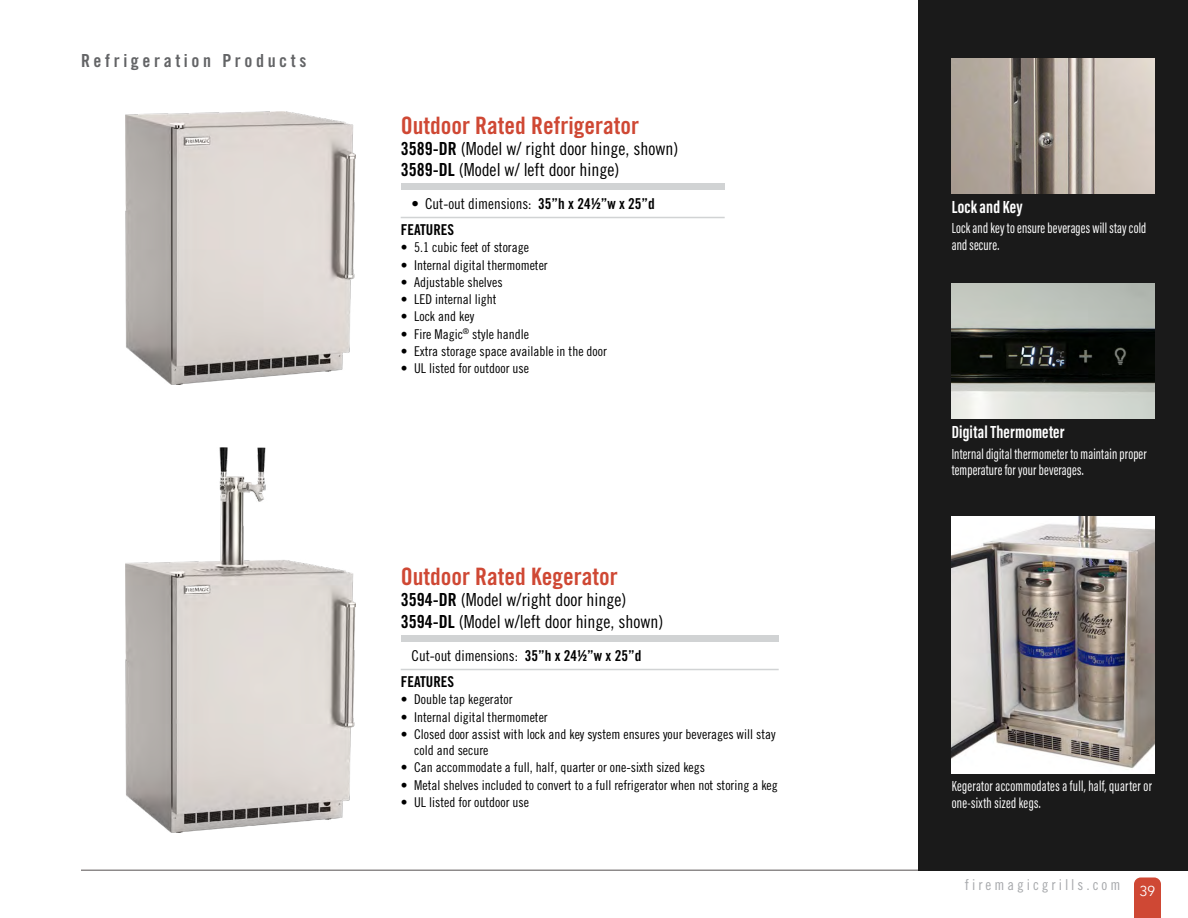
<style>
.page{position:relative;width:1188px;height:918px;background:#fff}
.page>*{position:absolute;margin:0;border:0;box-sizing:border-box;transform-origin:0 0}
.t1{font:24px "Trade Gothic LT Std Bd Cn 20";color:#cf4834}
.t2{font:18px/21px "Trade Gothic LT Std Cn 18";color:#000}
.t3{font:700 18px "Acumin Pro Extra Cond";letter-spacing:.01em;color:#fff}
.t4{font:18px "Trade Gothic LT Std Bd Cn 20";letter-spacing:.2em;color:#636466}
.t5{font:15px/16.5px "Acumin Pro Extra Cond";letter-spacing:.015em;color:#fff}
.t6{font:15px "Trade Gothic LT Std Cn 18";color:#000}
.t7{font:15px "Trade Gothic LT Std Cn 18";letter-spacing:.2em;color:#a7a9ac}
.t8{font:15px "Trade Gothic LT Std Bd Cn 20";color:#000}
.t9{font:14.25px "Avenir Next LT Pro";color:#fff}
.t10{font:13.5px/16.2px "Trade Gothic LT Std Cn 18";color:#000}
.s1{font-family:"Trade Gothic LT Std Bd Cn 20"}
</style>
<div class="page">
<svg style="left:1134px;top:878px;width:27px;height:40px"></svg>
<hr style="left:81px;top:870px;width:1039px;height:1px;background:#686464">
<div style="left:918px;top:0;width:270px;height:871px;background:#1a1a1a"></div>
<img style="left:952px;top:58px;width:202px;height:135px">
<img style="left:952px;top:283px;width:202px;height:135px">
<img style="left:952px;top:517px;width:202px;height:256px">
<img style="left:126px;top:112px;width:230px;height:272px">
<img style="left:126px;top:447px;width:230px;height:385px">
<div style="left:401px;top:183px;width:324px;height:6px;background:#d1d3d4"></div>
<hr style="left:401px;top:217px;width:324px;height:1px;background:#d1d3d4">
<div style="left:401px;top:635px;width:378px;height:6px;background:#d1d3d4"></div>
<hr style="left:401px;top:669px;width:378px;height:1px;background:#d1d3d4">
<h2 class="t4" style="left:81px;top:50px;width:227px">Refrigeration Products</h2>
<h1 class="t1" style="left:401px;top:111px;width:240px">Outdoor Rated Refrigerator</h1>
<h2 class="t2" style="left:401px;top:138px;width:279px"><span class="s1">3589-DR</span> (Model w/ right door hinge, shown)<br><span class="s1">3589-DL</span> (Model w/ left door hinge)</h2>
<p class="t6" style="left:412px;top:195px;width:245px">• Cut-out dimensions: <span class="s1">35”h x 24½”w x 25”d</span></p>
<p class="t8" style="left:401px;top:221px;width:55px">FEATURES</p>
<p class="t10" style="left:401px;top:239px;width:130px">• 5.1 cubic feet of storage</p>
<p class="t10" style="left:401px;top:257px;width:148px">• Internal digital thermometer</p>
<p class="t10" style="left:401px;top:274px;width:103px">• Adjustable shelves</p>
<p class="t10" style="left:401px;top:291px;width:97px">• LED internal light</p>
<p class="t10" style="left:401px;top:308px;width:75px">• Lock and key</p>
<p class="t10" style="left:401px;top:326px;width:130px">• Fire Magic<sup>®</sup> style handle</p>
<p class="t10" style="left:401px;top:343px;width:208px">• Extra storage space available in the door</p>
<p class="t10" style="left:401px;top:360px;width:130px">• UL listed for outdoor use</p>
<h1 class="t1" style="left:401px;top:562px;width:219px">Outdoor Rated Kegerator</h1>
<h2 class="t2" style="left:401px;top:589px;width:264px;line-height:21.6px"><span class="s1">3594-DR</span> (Model w/right door hinge)<br><span class="s1">3594-DL</span> (Model w/left door hinge, shown)</h2>
<p class="t6" style="left:412px;top:647px;width:231px">Cut-out dimensions: <span class="s1">35”h x 24½”w x 25”d</span></p>
<p class="t8" style="left:401px;top:673px;width:55px">FEATURES</p>
<p class="t10" style="left:401px;top:691px;width:113px">• Double tap kegerator</p>
<p class="t10" style="left:401px;top:709px;width:148px">• Internal digital thermometer</p>
<p class="t10" style="left:414px;top:726px;width:363px;text-indent:-14px">• Closed door assist with lock and key system ensures your beverages will stay cold and secure</p>
<p class="t10" style="left:401px;top:759px;width:306px">• Can accommodate a full, half, quarter or one-sixth sized kegs</p>
<p class="t10" style="left:401px;top:777px;width:379px">• Metal shelves included to convert to a full refrigerator when not storing a keg</p>
<p class="t10" style="left:401px;top:794px;width:130px">• UL listed for outdoor use</p>
<h2 class="t3" style="left:952px;top:196px;width:72px">Lock and Key</h2>
<p class="t5" style="left:952px;top:220px;width:196px">Lock and key to ensure beverages will stay cold and secure.</p>
<h2 class="t3" style="left:952px;top:421px;width:114px">Digital Thermometer</h2>
<p class="t5" style="left:952px;top:445px;width:196px">Internal digital thermometer to maintain proper temperature for your beverages.</p>
<p class="t5" style="left:952px;top:778px;width:202px">Kegerator accommodates a full, half, quarter or one-sixth sized kegs.</p>
<p class="t7" style="left:965px;top:875px;width:157px">firemagicgrills.com</p>
<p class="t9" style="left:1140px;top:882px;width:17px">39</p>
</div>
